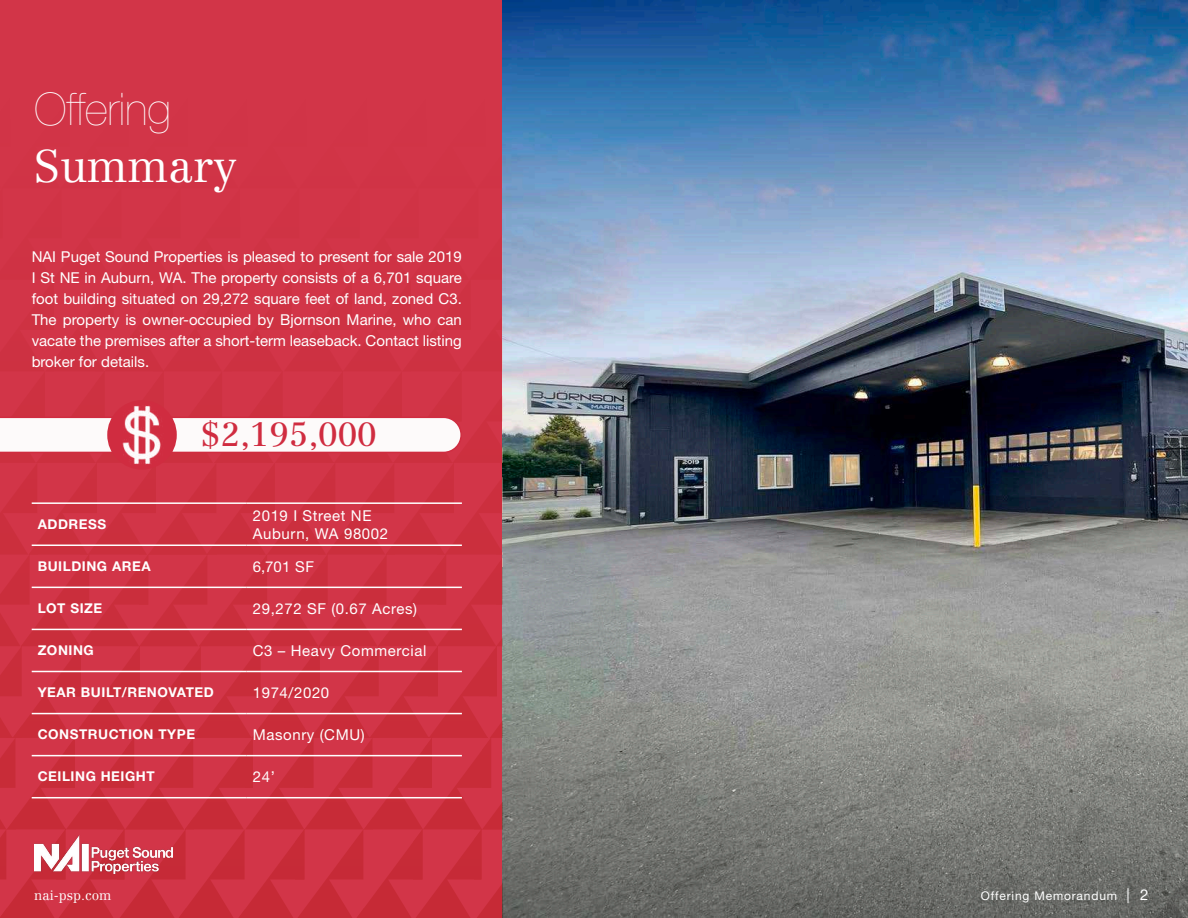
<style>
.page{position:relative;width:1188px;height:918px;background:#fff}
.page>*{position:absolute;margin:0;border:0;box-sizing:border-box;transform-origin:0 0}
.t1{font:200 45px "Helvetica Neue LT Std";color:#fff}
.t2{font:300 45px "Centennial LT Std";color:#fff}
.t3{font:33px "Centennial LT Std";color:#d02c40}
.t4{font:15px/21px "Helvetica Neue LT Std";letter-spacing:.04em;color:#fff;text-align:justify}
.t5{font:700 13.5px "Helvetica Neue LT Std";letter-spacing:.04em;color:#fff}
.t6{font:300 13.5px "Centennial LT Std";color:#fff}
.t7{font:12px "Helvetica Neue LT Std";letter-spacing:.07em;color:#fff}
.s1{font-size:15px}
</style>
<div class="page">
<img style="left:502px;top:0;width:686px;height:567px">
<div style="left:0;top:0;width:502px;height:918px;background:#d23548"></div>
<svg style="left:502px;top:567px;width:686px;height:351px;background:#878986"></svg>
<svg style="left:0;top:418px;width:502px;height:500px"></svg>
<div style="left:107px;top:400px;width:70px;height:70px;background:#d02c40;border-radius:50%"></div>
<img style="left:112px;top:405px;width:60px;height:60px">
<svg style="left:1155px;top:874px;width:33px;height:44px"></svg>
<p class="t1" style="left:34px;top:83px;width:138px">Offering</p>
<p class="t2" style="left:34px;top:139px;width:204px">Summary</p>
<p class="t4" style="left:32px;top:246px;width:432px">NAI Puget Sound Properties is pleased to present for sale 2019<br>I St NE in Auburn, WA. The property consists of a 6,701 square foot building situated on 29,272 square feet of land, zoned C3.<br>The property is owner-occupied by Bjornson Marine, who can vacate the premises after a short-term leaseback. Contact listing broker for details.</p>
<p class="t5" style="left:38px;top:516px;width:70px">ADDRESS</p>
<p class="t3" style="left:201px;top:415px;width:177px">$2,195,000</p>
<p class="t4" style="left:253px;top:505px;width:120px">2019 I Street NE</p>
<p class="t4" style="left:253px;top:523px;width:137px">Auburn, WA 98002</p>
<p class="t5" style="left:38px;top:558px;width:114px">BUILDING AREA</p>
<p class="t4" style="left:253px;top:556px;width:63px">6,701 SF</p>
<p class="t5" style="left:38px;top:600px;width:66px">LOT SIZE</p>
<p class="t4" style="left:253px;top:598px;width:166px">29,272 SF (0.67 Acres)</p>
<p class="t5" style="left:38px;top:642px;width:58px">ZONING</p>
<p class="t4" style="left:253px;top:640px;width:175px">C3 – Heavy Commercial</p>
<p class="t5" style="left:38px;top:684px;width:178px">YEAR BUILT/RENOVATED</p>
<p class="t4" style="left:253px;top:682px;width:78px">1974/2020</p>
<p class="t5" style="left:38px;top:726px;width:159px">CONSTRUCTION TYPE</p>
<p class="t4" style="left:253px;top:724px;width:113px">Masonry (CMU)</p>
<p class="t5" style="left:38px;top:768px;width:118px">CEILING HEIGHT</p>
<p class="t4" style="left:253px;top:766px;width:24px">24’</p>
<p class="t6" style="left:34px;top:887px;width:79px">nai-psp.com</p>
<p class="t7" style="left:981px;top:889px;width:169px">Offering Memorandum <span class="s1">| 2</span></p>
</div>
